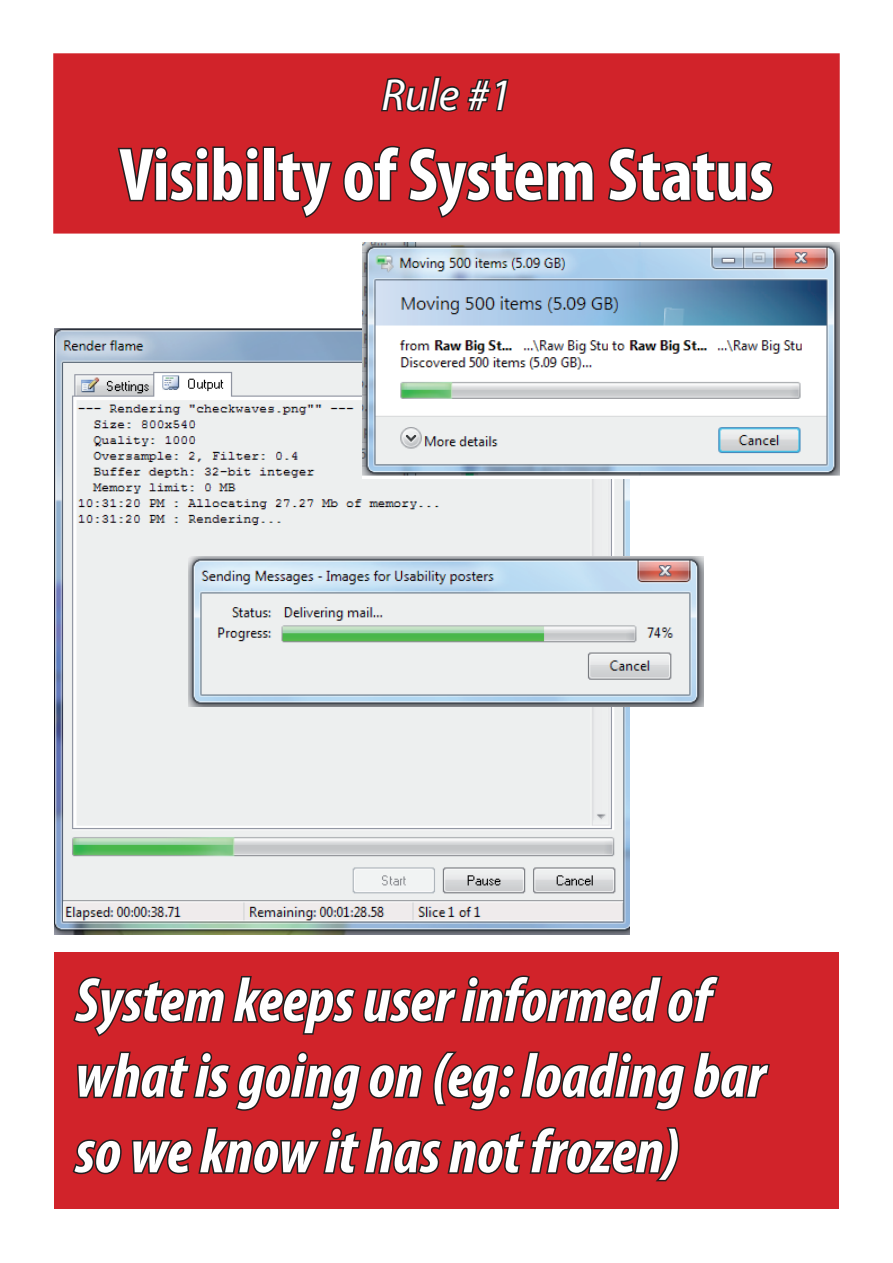
<style>
.page{position:relative;width:893px;height:1263px;background:#fff}
.page>*{position:absolute;margin:0;border:0;box-sizing:border-box;transform-origin:0 0}
.t1{font:700 condensed 75px "Myriad Pro";color:#fff}
.t2{font:italic 700 condensed 63px/75.6px "Myriad Pro";color:#fff}
.t3{font:italic 45px "Myriad Pro";color:#fff}
</style>
<div class="page">
<div style="left:54px;top:54px;width:785px;height:179px;background:#d1232a"></div>
<svg style="left:381px;top:76px;width:128px;height:36px"></svg>
<svg style="left:117px;top:146px;width:142px;height:56px"></svg>
<div style="left:263px;top:146px;width:12px;height:55px;border:3px solid #231f20"></div>
<svg style="left:275px;top:150px;width:58px;height:68px"></svg>
<svg style="left:343px;top:145px;width:251px;height:73px"></svg>
<svg style="left:608px;top:147px;width:166px;height:55px"></svg>
<div style="left:53px;top:53px;width:787px;height:181px;border:2px solid #d1232a"></div>
<div style="left:54px;top:952px;width:785px;height:257px;background:#d1232a"></div>
<svg style="left:72px;top:975px;width:698px;height:207px"></svg>
<img style="left:54px;top:328px;width:575px;height:607px">
<img style="left:188px;top:557px;width:516px;height:149px">
<img style="left:363px;top:242px;width:477px;height:237px">
<p class="t3" style="left:381px;top:67px;width:132px">Rule #1</p>
<p class="t1" style="left:119px;top:128px;width:656px">Visibilty of System Status</p>
<p class="t2" style="left:75px;top:961px;width:692px">System keeps user informed of what is going on (eg: loading bar so we know it has not frozen)</p>
</div>
